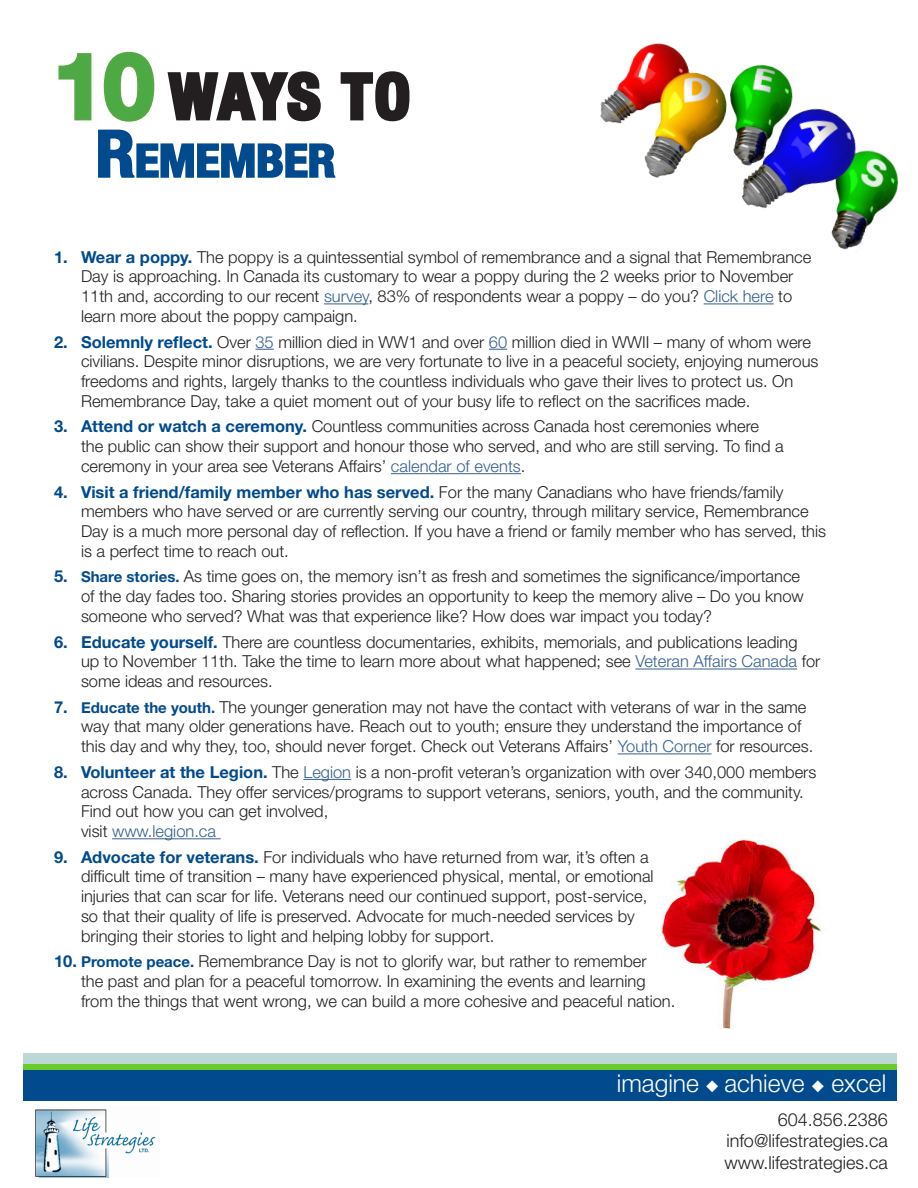
<style>
.page{position:relative;width:918px;height:1188px;background:#fff}
.page>*{position:absolute;margin:0;border:0;box-sizing:border-box;transform-origin:0 0}
.t1{font:700 condensed 61.5px "Helvetica Neue LT Std";letter-spacing:.04em;color:#231f20}
.t2{font:700 condensed 45.15px "Helvetica Neue LT Std";color:#004a8d;scale:1.1 1}
.t3{font:300 24.6px "Helvetica Neue LT Std";color:#fff}
.t4{font:300 18px "Helvetica Neue LT Std";color:#231f20}
.t5{font:300 16.5px/19.8px "Helvetica Neue LT Std";color:#231f20}
.s1{font-stretch:normal;font-size:90px;color:#4da944}
.s2{font-size:64.5px}
.s3{font-weight:700;color:#004a8d}
.s4{color:#365f91}
.s5{font-weight:700;font-size:15px;color:#004a8d}
</style>
<div class="page">
<div style="left:23px;top:1053px;width:874px;height:11px;background:#bdd6d8"></div>
<div style="left:23px;top:1070px;width:874px;height:30px;background:#004a8d"></div>
<div style="left:23px;top:1064px;width:874px;height:6px;background:#69ca2b"></div>
<img style="left:35px;top:1109px;width:121px;height:69px">
<img style="left:600px;top:43px;width:299px;height:209px">
<img style="left:661px;top:839px;width:161px;height:189px">
<hr style="left:704px;top:303px;width:70px;height:1px;background:#365f91">
<svg style="left:58px;top:51px;width:352px;height:299px"></svg>
<svg style="left:489px;top:349px;width:18px;height:1px"></svg>
<hr style="left:391px;top:473px;width:130px;height:1px;background:#365f91">
<hr style="left:635px;top:669px;width:162px;height:1px;background:#365f91">
<hr style="left:618px;top:753px;width:94px;height:1px;background:#365f91">
<hr style="left:303px;top:779px;width:48px;height:1px;background:#365f91">
<hr style="left:112px;top:838px;width:109px;height:1px;background:#365f91">
<p class="t1" style="left:54px;top:59px;width:357px"><span class="s1">10</span> WAYS TO</p>
<p class="t2" style="left:96px;top:133px;width:216px"><span class="s2">R</span>EMEMBER</p>
<p class="t5" style="left:81px;top:247px;width:732px;text-indent:-27px"><span class="s3">1. Wear a poppy.</span> The poppy is a quintessential symbol of remembrance and a signal that Remembrance Day is approaching. In Canada its customary to wear a poppy during the 2 weeks prior to November 11th and, according to our recent <span class="s4">survey</span>, 83% of respondents wear a poppy – do you? <span class="s4">Click here</span> to learn more about the poppy campaign.</p>
<p class="t5" style="left:81px;top:331px;width:739px;text-indent:-27px"><span class="s3">2. Solemnly reflect.</span> Over <span class="s4">35</span> million died in WW1 and over <span class="s4">60</span> million died in WWII – many of whom were civilians. Despite minor disruptions, we are very fortunate to live in a peaceful society, enjoying numerous freedoms and rights, largely thanks to the countless individuals who gave their lives to protect us. On Remembrance Day, take a quiet moment out of your busy life to reflect on the sacrifices made.</p>
<p class="t5" style="left:81px;top:416px;width:704px;text-indent:-27px"><span class="s3">3. Attend or watch a ceremony.</span> Countless communities across Canada host ceremonies where the public can show their support and honour those who served, and who are still serving. To find a ceremony in your area see Veterans Affairs’ <span class="s4">calendar of events</span>.</p>
<p class="t5" style="left:81px;top:481px;width:747px;text-indent:-27px"><span class="s3">4. Visit a friend/family member who has served.</span> For the many Canadians who have friends/family members who have served or are currently serving our country, through military service, Remembrance Day is a much more personal day of reflection. If you have a friend or family member who has served, this is a perfect time to reach out.</p>
<p class="t5" style="left:81px;top:566px;width:724px;text-indent:-27px"><span class="s3">5.</span> <span class="s5">Share stories.</span> As time goes on, the memory isn’t as fresh and sometimes the significance/importance of the day fades too. Sharing stories provides an opportunity to keep the memory alive – Do you know someone who served? What was that experience like? How does war impact you today?</p>
<p class="t5" style="left:81px;top:631px;width:741px;text-indent:-27px"><span class="s3">6. Educate yourself.</span> There are countless documentaries, exhibits, memorials, and publications leading<br>up to November 11th. Take the time to learn more about what happened; see <span class="s4">Veteran Affairs Canada</span> for some ideas and resources.</p>
<p class="t5" style="left:81px;top:697px;width:734px;text-indent:-27px"><span class="s3">7.</span> <span class="s5">Educate the youth.</span> The younger generation may not have the contact with veterans of war in the same way that many older generations have. Reach out to youth; ensure they understand the importance of this day and why they, too, should never forget. Check out Veterans Affairs’ <span class="s4">Youth Corner</span> for resources.</p>
<p class="t5" style="left:81px;top:762px;width:737px;text-indent:-27px"><span class="s3">8. Volunteer at the Legion.</span> The <span class="s4">Legion</span> is a non-profit veteran’s organization with over 340,000 members across Canada. They offer services/programs to support veterans, seniors, youth, and the community.<br>Find out how you can get involved,<br>visit <span class="s4">www.legion.ca</span></p>
<p class="t5" style="left:81px;top:847px;width:574px;text-indent:-27px"><span class="s3">9. Advocate for veterans.</span> For individuals who have returned from war, it’s often a difficult time of transition – many have experienced physical, mental, or emotional injuries that can scar for life. Veterans need our continued support, post-service, so that their quality of life is preserved. Advocate for much-needed services by bringing their stories to light and helping lobby for support.</p>
<p class="t5" style="left:81px;top:951px;width:596px;text-indent:-27px"><span class="s3">10.</span> <span class="s5">Promote peace.</span> Remembrance Day is not to glorify war, but rather to remember<br>the past and plan for a peaceful tomorrow. In examining the events and learning from the things that went wrong, we can build a more cohesive and peaceful nation.</p>
<p class="t3" style="left:617px;top:1068px;width:271px">imagine ◆ achieve ◆ excel</p>
<p class="t4" style="left:778px;top:1108px;width:112px">604.856.2386</p>
<p class="t4" style="left:726px;top:1130px;width:163px">info@lifestrategies.ca</p>
<p class="t4" style="left:724px;top:1152px;width:165px">www.lifestrategies.ca</p>
</div>
